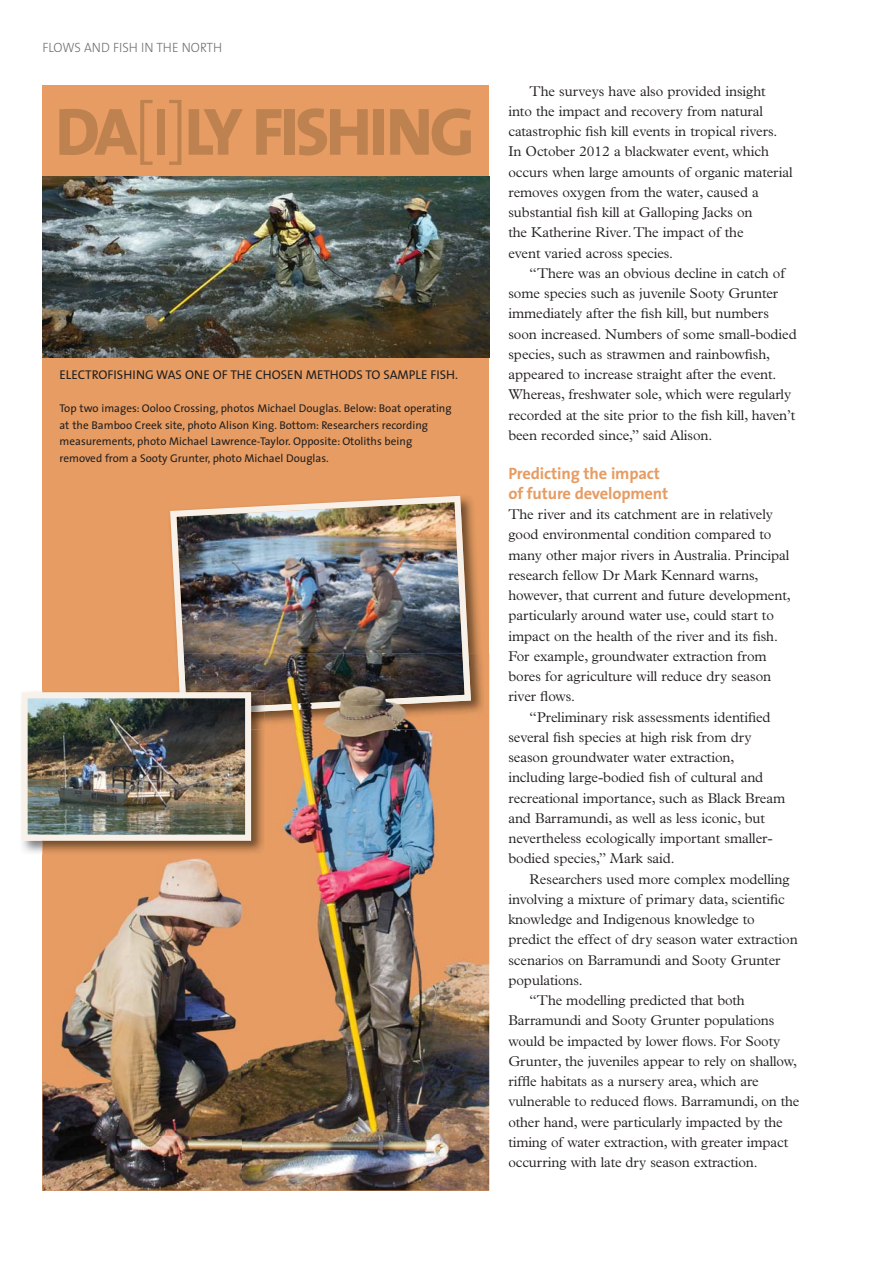
<style>
.page{position:relative;width:893px;height:1263px;background:#fff}
.page>*{position:absolute;margin:0;border:0;box-sizing:border-box;transform-origin:0 0}
.t1{font:800 67.5px "The Sans";letter-spacing:-.05em;color:#be8251}
.t2{font:700 16.5px/20.2px "The Sans";letter-spacing:-.01em;color:#e69c62}
.t3{font:300 14.25px/20.2px "Plantin";letter-spacing:-.005em;color:#231f20}
.t4{font:300 13.5px "The Sans";color:#6d6e70;scale:.95 1}
.t5{font:12.75px "The Sans";color:#231f20}
.t6{font:11.25px/16.5px "The Sans";color:#231f20}
.s1{font-weight:300}
.s2{font-weight:600}
</style>
<div class="page">
<div style="left:43px;top:85px;width:446px;height:1106px;background:#e69c62"></div>
<img style="left:265px;top:495px;width:215px;height:233px">
<img style="left:170px;top:496px;width:301px;height:220px">
<img style="left:43px;top:176px;width:446px;height:182px">
<img style="left:21px;top:691px;width:220px;height:164px">
<img style="left:22px;top:692px;width:21px;height:149px">
<img style="left:489px;top:653px;width:1px;height:538px">
<img style="left:43px;top:691px;width:125px;height:1px">
<img style="left:439px;top:653px;width:50px;height:538px">
<img style="left:241px;top:728px;width:199px;height:463px">
<img style="left:43px;top:854px;width:198px;height:337px">
<img style="left:178px;top:653px;width:293px;height:58px">
<img style="left:168px;top:691px;width:97px;height:39px">
<img style="left:179px;top:691px;width:86px;height:21px">
<img style="left:43px;top:692px;width:208px;height:149px">
<p class="t4" style="left:43px;top:43px;width:190px">FLOWS AND FISH IN THE NORTH</p>
<h1 class="t1" style="left:55px;top:98px;width:421px">DA<span class="s1">[</span><span class="s2">I</span><span class="s1">]</span>LY FISHING</h1>
<p class="t5" style="left:60px;top:370px;width:400px">ELECTROFISHING WAS ONE OF THE CHOSEN METHODS TO SAMPLE FISH.</p>
<p class="t6" style="left:60px;top:401px;width:393px">Top two images: Ooloo Crossing, photos Michael Douglas. Below: Boat operating at the Bamboo Creek site, photo Alison King. Bottom: Researchers recording measurements, photo Michael Lawrence-Taylor. Opposite: Otoliths being removed from a Sooty Grunter, photo Michael Douglas.</p>
<p class="t3" style="left:508px;top:82px;width:286px;text-indent:21px">The surveys have also provided insight into the impact and recovery from natural catastrophic fish kill events in tropical rivers.<br>In October 2012 a blackwater event, which occurs when large amounts of organic material removes oxygen from the water, caused a substantial fish kill at Galloping Jacks on<br>the Katherine River. The impact of the<br>event varied across species.</p>
<p class="t3" style="left:508px;top:264px;width:290px;text-indent:21px">“There was an obvious decline in catch of some species such as juvenile Sooty Grunter immediately after the fish kill, but numbers soon increased. Numbers of some small-bodied species, such as strawmen and rainbowfish, appeared to increase straight after the event.<br>Whereas, freshwater sole, which were regularly recorded at the site prior to the fish kill, haven’t been recorded since,” said Alison.</p>
<p class="t2" style="left:508px;top:463px;width:161px">Predicting the impact of future development</p>
<p class="t3" style="left:508px;top:505px;width:284px">The river and its catchment are in relatively good environmental condition compared to many other major rivers in Australia. Principal research fellow Dr Mark Kennard warns, however, that current and future development, particularly around water use, could start to impact on the health of the river and its fish.<br>For example, groundwater extraction from bores for agriculture will reduce dry season river flows.</p>
<p class="t3" style="left:508px;top:708px;width:278px;text-indent:21px">“Preliminary risk assessments identified several fish species at high risk from dry season groundwater water extraction, including large-bodied fish of cultural and recreational importance, such as Black Bream and Barramundi, as well as less iconic, but nevertheless ecologically important smaller&shy;bodied species,” Mark said.</p>
<p class="t3" style="left:529px;top:870px;width:262px">Researchers used more complex modelling</p>
<p class="t3" style="left:508px;top:890px;width:278px">involving a mixture of primary data, scientific</p>
<p class="t3" style="left:508px;top:910px;width:248px">knowledge and Indigenous knowledge to</p>
<p class="t3" style="left:508px;top:931px;width:291px">predict the effect of dry season water extraction</p>
<p class="t3" style="left:508px;top:951px;width:273px">scenarios on Barramundi and Sooty Grunter</p>
<p class="t3" style="left:508px;top:971px;width:76px">populations.</p>
<p class="t3" style="left:529px;top:991px;width:217px">“The modelling predicted that both</p>
<p class="t3" style="left:508px;top:1012px;width:267px">Barramundi and Sooty Grunter populations</p>
<p class="t3" style="left:508px;top:1032px;width:273px">would be impacted by lower flows. For Sooty</p>
<p class="t3" style="left:508px;top:1052px;width:290px">Grunter, the juveniles appear to rely on shallow,</p>
<p class="t3" style="left:508px;top:1072px;width:252px">riffle habitats as a nursery area, which are</p>
<p class="t3" style="left:508px;top:1093px;width:292px">vulnerable to reduced flows. Barramundi, on the</p>
<p class="t3" style="left:508px;top:1113px;width:276px">other hand, were particularly impacted by the</p>
<p class="t3" style="left:508px;top:1133px;width:281px">timing of water extraction, with greater impact</p>
<p class="t3" style="left:508px;top:1153px;width:251px">occurring with late dry season extraction.</p>
</div>
